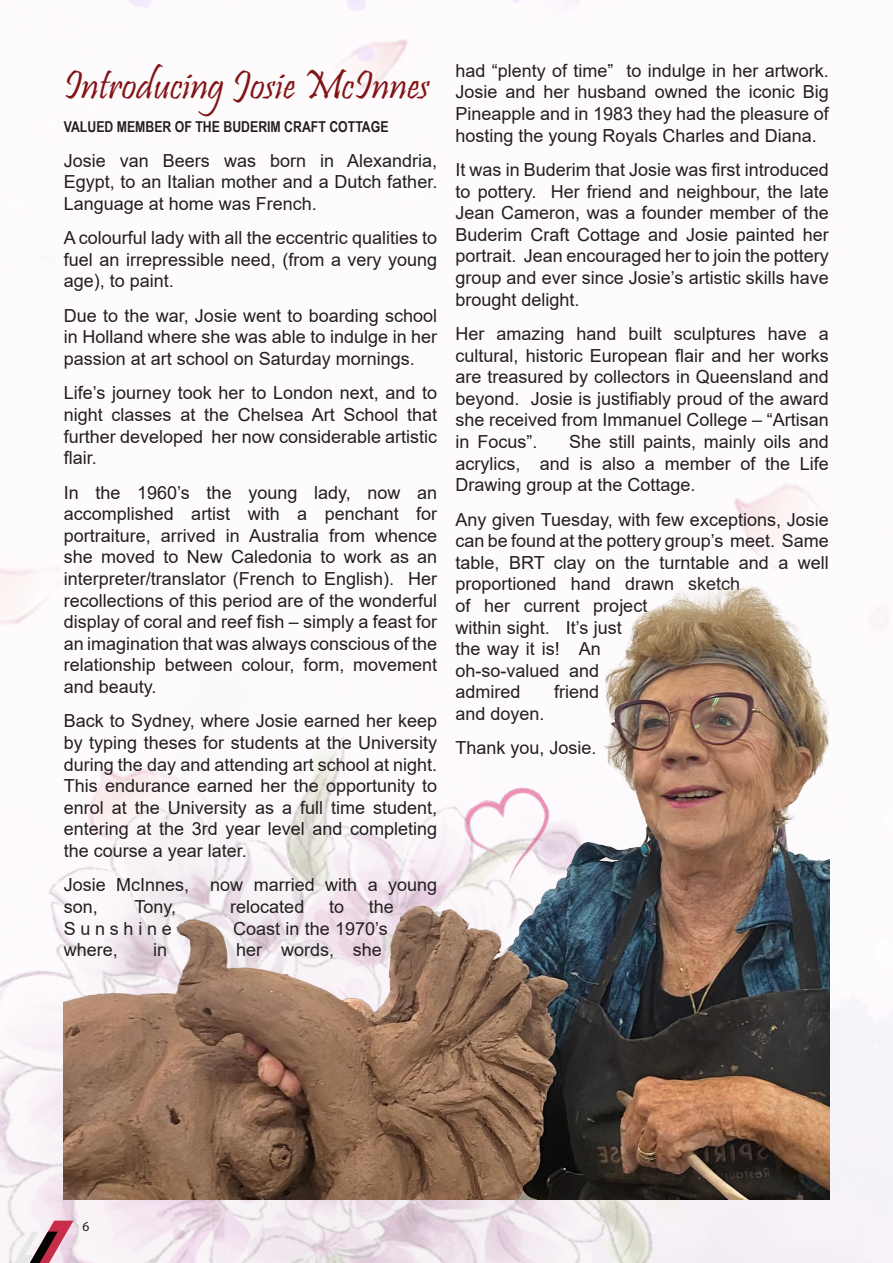
<style>
.page{position:relative;width:893px;height:1263px;background:#fff}
.page>*{position:absolute;margin:0;border:0;box-sizing:border-box;transform-origin:0 0}
.Footnotes_Biege{font:42px "Pristina";color:#821416}
.Footnotes_Biege-2{font:18px/21.6px "Arial";color:#231f20;text-align:justify}
.Footnotes_Biege-3{font:18px "Arial";letter-spacing:.26em;color:#231f20}
.Footnotes_Biege-4{font:700 15px "Arial Narrow";color:#231f20}
.t1{font:13.5px "Myriad Pro";color:#231f20}
</style>
<div class="page">
<img style="left:0;top:0;width:893px;height:1263px">
<img style="left:64px;top:562px;width:765px;height:637px">
<img style="left:457px;top:774px;width:115px;height:116px">
<svg style="left:14px;top:1220px;width:59px;height:43px"></svg>
<p class="Footnotes_Biege" style="left:64px;top:62px;width:367px">Introducing Josie McInnes</p>
<p class="Footnotes_Biege-4" style="left:64px;top:116px;width:326px">VALUED MEMBER OF THE BUDERIM CRAFT COTTAGE</p>
<p class="Footnotes_Biege-2" style="left:64px;top:149px;width:375px">Josie van Beers was born in Alexandria, Egypt, to an Italian mother and a Dutch father.<br>Language at home was French.</p>
<p class="Footnotes_Biege-2" style="left:64px;top:227px;width:375px">A colourful lady with all the eccentric qualities to fuel an irrepressible need, (from a very young age), to paint.</p>
<p class="Footnotes_Biege-2" style="left:64px;top:305px;width:375px">Due to the war, Josie went to boarding school in Holland where she was able to indulge in her passion at art school on Saturday mornings.</p>
<p class="Footnotes_Biege-2" style="left:64px;top:382px;width:375px">Life’s journey took her to London next, and to night classes at the Chelsea Art School that further developed her now considerable artistic flair.</p>
<p class="Footnotes_Biege-2" style="left:64px;top:481px;width:375px">In the 1960’s the young lady, now an accomplished artist with a penchant for portraiture, arrived in Australia from whence she moved to New Caledonia to work as an interpreter/translator (French to English). Her recollections of this period are of the wonderful display of coral and reef fish – simply a feast for an imagination that was always conscious of the relationship between colour, form, movement and beauty.</p>
<p class="Footnotes_Biege-2" style="left:64px;top:710px;width:375px">Back to Sydney, where Josie earned her keep by typing theses for students at the University during the day and attending art school at night.<br>This endurance earned her the opportunity to enrol at the University as a full time student, entering at the 3rd year level and completing the course a year later.</p>
<p class="Footnotes_Biege-2" style="left:64px;top:874px;width:375px">Josie McInnes, now married with a young son,</p>
<p class="Footnotes_Biege-2" style="left:135px;top:896px;width:43px">Tony,</p>
<p class="Footnotes_Biege-2" style="left:230px;top:896px;width:76px">relocated</p>
<p class="Footnotes_Biege-2" style="left:329px;top:896px;width:17px">to</p>
<p class="Footnotes_Biege-2" style="left:369px;top:896px;width:27px">the</p>
<p class="Footnotes_Biege-3" style="left:64px;top:916px;width:109px">Sunshine</p>
<p class="Footnotes_Biege-2" style="left:233px;top:917px;width:156px">Coast in the 1970’s</p>
<p class="Footnotes_Biege-2" style="left:64px;top:939px;width:56px">where,</p>
<p class="Footnotes_Biege-2" style="left:153px;top:939px;width:16px">in</p>
<p class="Footnotes_Biege-2" style="left:236px;top:939px;width:147px">her words, she</p>
<p class="Footnotes_Biege-2" style="left:455px;top:60px;width:375px">had “plenty of time” to indulge in her artwork.<br>Josie and her husband owned the iconic Big Pineapple and in 1983 they had the pleasure of hosting the young Royals Charles and Diana.</p>
<p class="Footnotes_Biege-2" style="left:455px;top:159px;width:375px">It was in Buderim that Josie was first introduced to pottery. Her friend and neighbour, the late Jean Cameron, was a founder member of the Buderim Craft Cottage and Josie painted her portrait. Jean encouraged her to join the pottery group and ever since Josie’s artistic skills have brought delight.</p>
<p class="Footnotes_Biege-2" style="left:455px;top:323px;width:375px">Her amazing hand built sculptures have a cultural, historic European flair and her works are treasured by collectors in Queensland and beyond. Josie is justifiably proud of the award she received from Immanuel College – “Artisan in Focus”.</p>
<p class="Footnotes_Biege-2" style="left:455px;top:431px;width:375px;text-indent:114px">She still paints, mainly oils and acrylics, and is also a member of the Life Drawing group at the Cottage.</p>
<p class="Footnotes_Biege-2" style="left:455px;top:508px;width:375px;text-align:left">Any given Tuesday, with few exceptions, Josie can be found at the pottery group’s meet. Same table, BRT clay on the turntable and a well proportioned hand drawn sketch<br>of her current project<br>within sight. It’s just<br>the way it is! An<br>oh-so-valued and<br>admired</p>
<p class="Footnotes_Biege-2" style="left:554px;top:681px;width:47px">friend</p>
<p class="Footnotes_Biege-2" style="left:455px;top:703px;width:91px">and doyen.</p>
<p class="Footnotes_Biege-2" style="left:455px;top:737px;width:143px">Thank you, Josie.</p>
<p class="t1" style="left:82px;top:1218px;width:8px">6</p>
</div>
